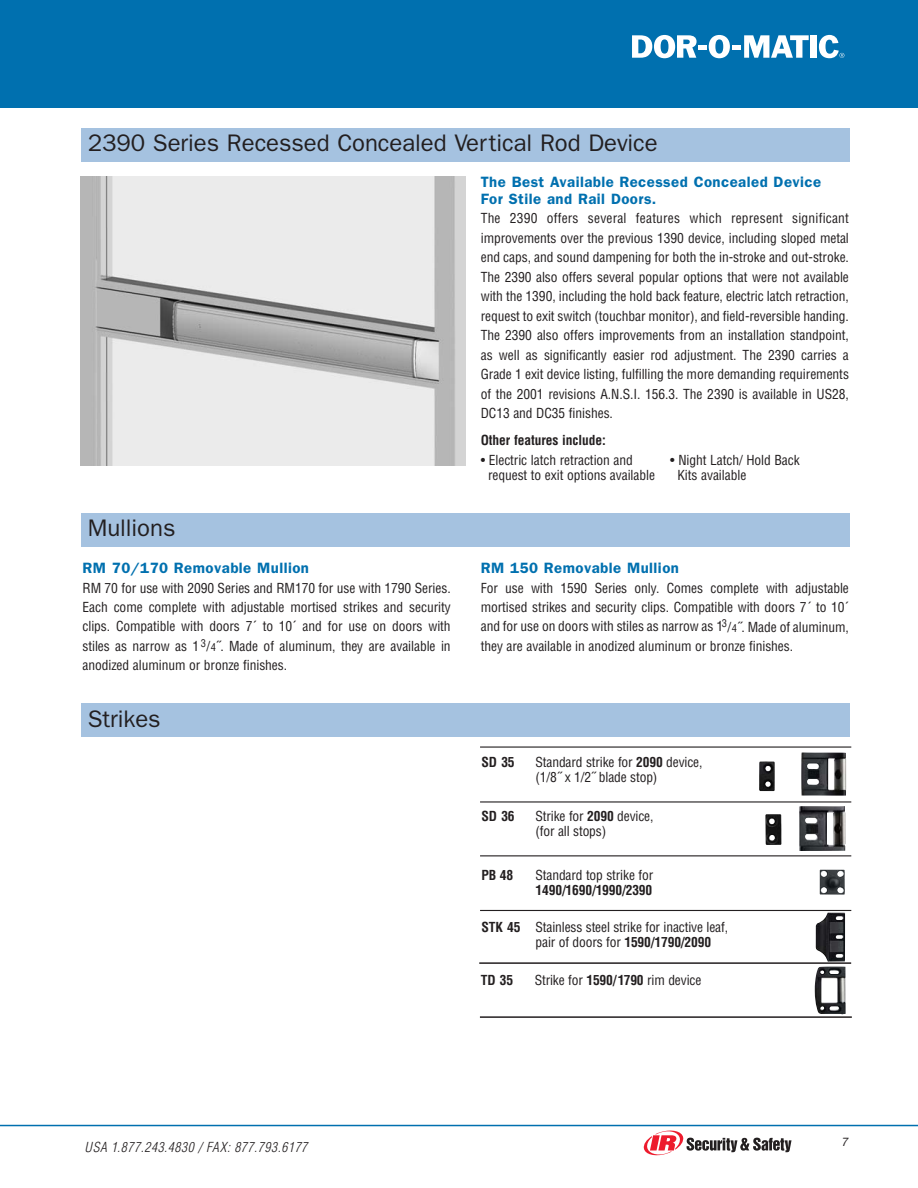
<style>
.page{position:relative;width:918px;height:1188px;background:#fff}
.page>*{position:absolute;margin:0;border:0;box-sizing:border-box;transform-origin:0 0}
.t1{font:24px "Franklin Gothic";letter-spacing:-.005em;color:#231f20}
.t2{font:600 15px/16.5px "Franklin Gothic";letter-spacing:.03em;color:#0070af}
.t3{font:condensed 13.5px/19.5px "Helvetica";letter-spacing:-.005em;color:#231f20;text-align:justify}
.t4{font:700 condensed 13.5px "Helvetica";letter-spacing:-.01em;color:#231f20}
.t5{font:italic 300 condensed 13.5px "Helvetica";letter-spacing:.045em;color:#231f20}
.t6{font:italic 12px "Franklin Gothic";color:#231f20}
.s1{font-size:10.5px}
.s2{font-weight:700}
.s3{color:#fff}
</style>
<div class="page">
<img style="left:81px;top:176px;width:385px;height:290px">
<div style="left:0;top:0;width:918px;height:108px;background:#0070af"></div>
<hr style="left:0;top:1125px;width:918px;height:1px;background:#0070af">
<svg style="left:643px;top:1130px;width:149px;height:26px"></svg>
<svg style="left:632px;top:35px;width:65px;height:23px"></svg>
<div style="left:698px;top:45px;width:9px;height:5px;background:#fff"></div>
<svg style="left:709px;top:35px;width:21px;height:23px"></svg>
<div style="left:732px;top:45px;width:9px;height:5px;background:#fff"></div>
<svg style="left:744px;top:35px;width:65px;height:23px"></svg>
<div style="left:811px;top:35px;width:6px;height:23px;background:#fff"></div>
<svg style="left:819px;top:35px;width:25px;height:23px"></svg>
<div style="left:81px;top:128px;width:769px;height:34px;background:#a5c2e0"></div>
<div style="left:81px;top:513px;width:769px;height:34px;background:#a5c2e0"></div>
<hr style="left:479px;top:962px;width:372px;height:2px;background:#231f20">
<hr style="left:480px;top:1016px;width:372px;height:2px;background:#231f20">
<img style="left:815px;top:966px;width:31px;height:48px">
<hr style="left:480px;top:801px;width:371px;height:2px;background:#231f20">
<hr style="left:480px;top:855px;width:371px;height:1px;background:#231f20">
<hr style="left:480px;top:910px;width:371px;height:1px;background:#231f20">
<img style="left:765px;top:806px;width:80px;height:45px">
<img style="left:820px;top:870px;width:25px;height:25px">
<img style="left:816px;top:913px;width:29px;height:49px">
<div style="left:81px;top:703px;width:769px;height:34px;background:#a5c2e0"></div>
<hr style="left:480px;top:746px;width:371px;height:2px;background:#231f20">
<img style="left:759px;top:752px;width:87px;height:44px">
<h1 class="t1" style="left:88px;top:135px;width:571px">2390 Series Recessed Concealed Vertical Rod Device</h1>
<p class="t2" style="left:481px;top:175px;width:342px">The Best Available Recessed Concealed Device<br>For Stile and Rail Doors.</p>
<p class="t3" style="left:481px;top:210px;width:370px">The 2390 offers several features which represent significant improvements over the previous 1390 device, including sloped metal end caps, and sound dampening for both the in-stroke and out-stroke.<br>The 2390 also offers several popular options that were not available with the 1390, including the hold back feature, electric latch retraction, request to exit switch (touchbar monitor), and field-reversible handing.<br>The 2390 also offers improvements from an installation standpoint, as well as significantly easier rod adjustment. The 2390 carries a Grade 1 exit device listing, fulfilling the more demanding requirements of the 2001 revisions A.N.S.I. 156.3. The 2390 is available in US28, DC13 and DC35 finishes.</p>
<p class="t4" style="left:481px;top:435px;width:127px">Other features include:</p>
<p class="t3" style="left:481px;top:451px;width:154px">• Electric latch retraction and</p>
<p class="t3" style="left:670px;top:451px;width:131px">• Night Latch/ Hold Back</p>
<p class="t3" style="left:488px;top:466px;width:169px">request to exit options available</p>
<p class="t3" style="left:678px;top:466px;width:70px">Kits available</p>
<h1 class="t1" style="left:88px;top:520px;width:89px">Mullions</h1>
<p class="t2" style="left:481px;top:561px;width:200px">RM 150 Removable Mullion</p>
<p class="t3" style="left:481px;top:579px;width:370px">For use with 1590 Series only. Comes complete with adjustable mortised strikes and security clips. Compatible with doors 7´ to 10´ and for use on doors with stiles as narrow as 1<sup>3</sup>/<span class="s1">4</span>˝. Made of aluminum, they are available in anodized aluminum or bronze finishes.</p>
<p class="t2" style="left:82px;top:561px;width:228px">RM 70/170 Removable Mullion</p>
<p class="t3" style="left:82px;top:579px;width:370px">RM 70 for use with 2090 Series and RM170 for use with 1790 Series.<br>Each come complete with adjustable mortised strikes and security clips. Compatible with doors 7´ to 10´ and for use on doors with stiles as narrow as 1<sup>3</sup>/<span class="s1">4</span>˝. Made of aluminum, they are available in anodized aluminum or bronze finishes.</p>
<h1 class="t1" style="left:88px;top:710px;width:74px">Strikes</h1>
<p class="t4" style="left:482px;top:756px;width:35px">SD 35</p>
<p class="t3" style="left:536px;top:755px;width:168px;line-height:15px">Standard strike for <span class="s2">2090</span> device, (1/8˝ x 1/2˝ blade stop)</p>
<p class="t4" style="left:482px;top:811px;width:35px">SD 36</p>
<p class="t3" style="left:536px;top:809px;width:119px;line-height:15px">Strike for <span class="s2">2090</span> device, (for all stops)</p>
<p class="t4" style="left:482px;top:870px;width:33px">PB 48</p>
<p class="t3" style="left:536px;top:866px;width:119px">Standard top strike for</p>
<p class="t4" style="left:536px;top:885px;width:118px">1490/1690/1990/2390</p>
<p class="t3" style="left:536px;top:921px;width:194px;line-height:15px;text-indent:-54px"><span class="s2">STK 45</span> Stainless steel strike for inactive leaf, pair of doors for <span class="s2">1590/1790/2090</span></p>
<p class="t5" style="left:85px;top:1142px;width:234px">USA 1.877.243.4830 / FAX: 877.793.6177 <span class="s3">7</span></p>
<p class="t4" style="left:481px;top:974px;width:34px">TD 35</p>
<p class="t3" style="left:535px;top:971px;width:168px">Strike for <span class="s2">1590/1790</span> rim device</p>
<p class="t6" style="left:841px;top:1138px;width:9px">7</p>
</div>
